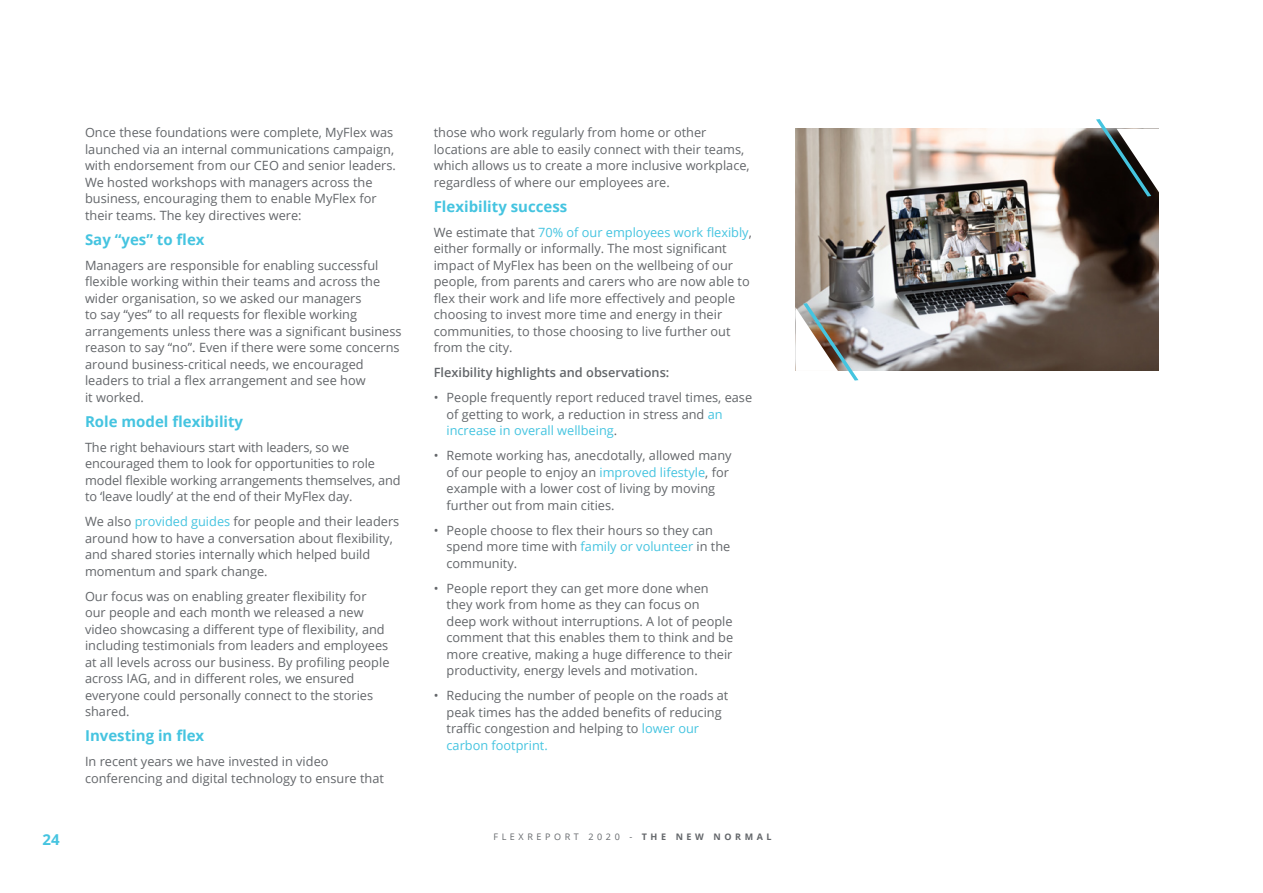
<style>
.page{position:relative;width:1263px;height:893px;background:#fff}
.page>*{position:absolute;margin:0;border:0;box-sizing:border-box;transform-origin:0 0}
.t1{font:700 15px "Open Sans";color:#45c4e0}
.t2{font:12.75px/16.5px "Open Sans";color:#63666a}
.t3{font:600 12.75px "Open Sans";color:#63666a}
.t4{font:9px "Open Sans";letter-spacing:.4em;color:#63666a}
.s1{color:#45c4e0}
.s2{font-weight:700}
</style>
<div class="page">
<img style="left:796px;top:129px;width:362px;height:242px">
<img style="left:795px;top:303px;width:63px;height:78px">
<svg style="left:1096px;top:119px;width:63px;height:77px"></svg>
<p class="t1" style="left:43px;top:828px;width:19px">24</p>
<p class="t2" style="left:85px;top:124px;width:312px">Once these foundations were complete, MyFlex was launched via an internal communications campaign, with endorsement from our CEO and senior leaders.<br>We hosted workshops with managers across the business, encouraging them to enable MyFlex for their teams. The key directives were:</p>
<p class="t1" style="left:85px;top:229px;width:121px">Say “yes” to flex</p>
<p class="t2" style="left:85px;top:257px;width:318px">Managers are responsible for enabling successful flexible working within their teams and across the wider organisation, so we asked our managers<br>to say “yes” to all requests for flexible working arrangements unless there was a significant business reason to say “no”. Even if there were some concerns around business-critical needs, we encouraged leaders to trial a flex arrangement and see how<br>it worked.</p>
<p class="t1" style="left:85px;top:411px;width:160px">Role model flexibility</p>
<p class="t2" style="left:85px;top:439px;width:317px">The right behaviours start with leaders, so we encouraged them to look for opportunities to role model flexible working arrangements themselves, and to ‘leave loudly’ at the end of their MyFlex day.</p>
<p class="t2" style="left:85px;top:513px;width:316px">We also <span class="s1">provided guides</span> for people and their leaders around how to have a conversation about flexibility, and shared stories internally which helped build momentum and spark change.</p>
<p class="t2" style="left:85px;top:588px;width:306px">Our focus was on enabling greater flexibility for our people and each month we released a new video showcasing a different type of flexibility, and including testimonials from leaders and employees at all levels across our business. By profiling people across IAG, and in different roles, we ensured everyone could personally connect to the stories shared.</p>
<p class="t1" style="left:85px;top:725px;width:121px">Investing in flex</p>
<p class="t2" style="left:85px;top:753px;width:300px">In recent years we have invested in video conferencing and digital technology to ensure that</p>
<p class="t2" style="left:434px;top:124px;width:317px">those who work regularly from home or other locations are able to easily connect with their teams, which allows us to create a more inclusive workplace, regardless of where our employees are.</p>
<p class="t1" style="left:434px;top:196px;width:135px">Flexibility success</p>
<p class="t2" style="left:434px;top:224px;width:320px">We estimate that <span class="s1">70% of our employees work flexibly</span>, either formally or informally. The most significant impact of MyFlex has been on the wellbeing of our people, from parents and carers who are now able to flex their work and life more effectively and people choosing to invest more time and energy in their communities, to those choosing to live further out from the city.</p>
<p class="t3" style="left:434px;top:364px;width:237px">Flexibility highlights and observations:</p>
<p class="t2" style="left:446px;top:389px;width:307px;text-indent:-13px">• People frequently report reduced travel times, ease of getting to work, a reduction in stress and <span class="s1">an increase in overall wellbeing</span>.</p>
<p class="t2" style="left:446px;top:447px;width:287px;text-indent:-13px">• Remote working has, anecdotally, allowed many of our people to enjoy an <span class="s1">improved lifestyle</span>, for example with a lower cost of living by moving further out from main cities.</p>
<p class="t2" style="left:446px;top:522px;width:285px;text-indent:-13px">• People choose to flex their hours so they can spend more time with <span class="s1">family or volunteer</span> in the community.</p>
<p class="t2" style="left:446px;top:580px;width:288px;text-indent:-13px">• People report they can get more done when they work from home as they can focus on<br>deep work without interruptions. A lot of people comment that this enables them to think and be more creative, making a huge difference to their productivity, energy levels and motivation.</p>
<p class="t2" style="left:446px;top:687px;width:283px;text-indent:-13px">• Reducing the number of people on the roads at peak times has the added benefits of reducing traffic congestion and helping to <span class="s1">lower our carbon footprint.</span></p>
<p class="t4" style="left:493px;top:830px;width:280px">FLEXREPORT 2020 - <span class="s2">THE NEW NORMAL</span></p>
</div>
